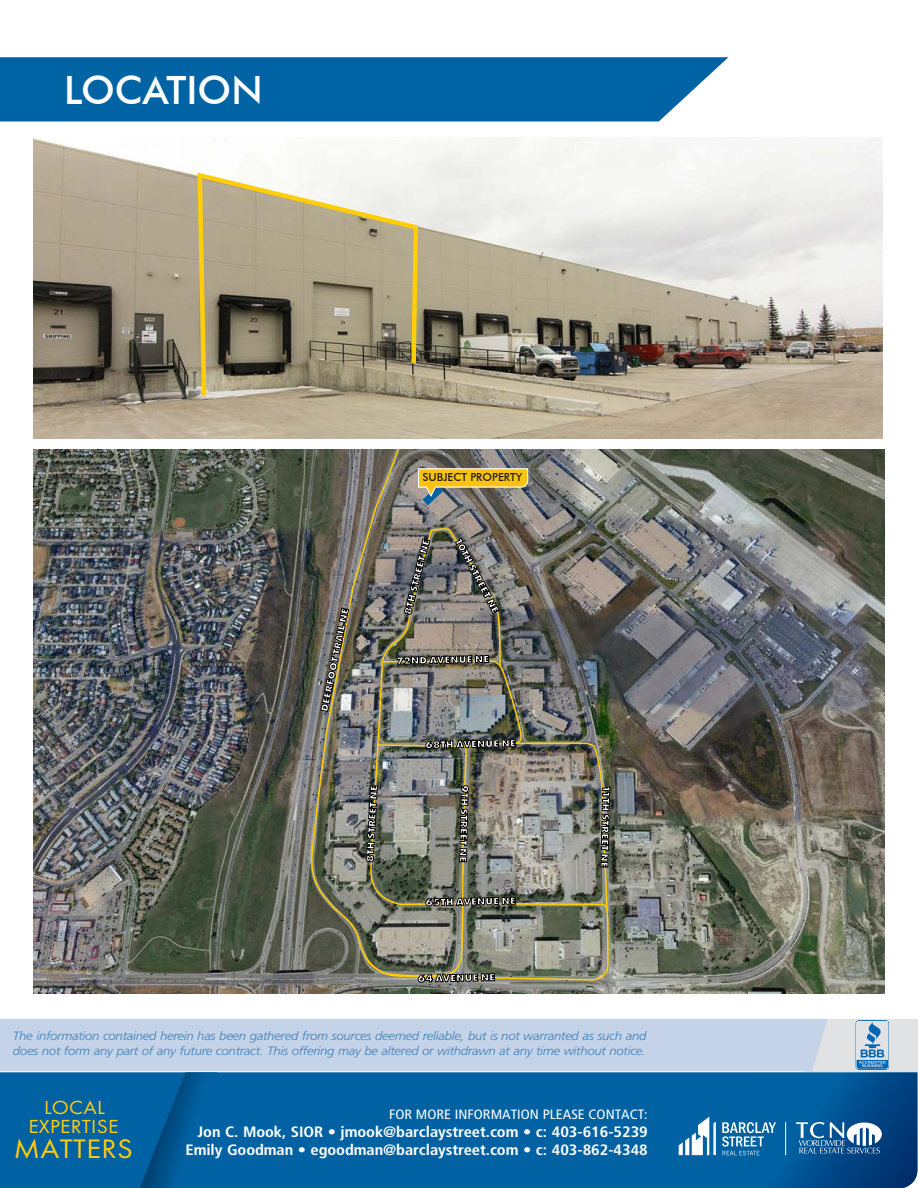
<style>
.page{position:relative;width:918px;height:1188px;background:#fff}
.page>*{position:absolute;margin:0;border:0;box-sizing:border-box;transform-origin:0 0}
.t1{font:500 39px "Futura BT";color:#fff}
.t2{font:27.75px "Futura PT";letter-spacing:.01em;color:#fece08;scale:1.1 1}
.t3{font:19.65px "Futura PT";letter-spacing:.01em;color:#fece08;scale:1.1 1}
.t4{font:700 condensed 15px "Frutiger";letter-spacing:-.005em;color:#fff;scale:1.1 1}
.t5{font:condensed 13.5px "Frutiger";color:#fff;scale:1.1 1}
.t6{font:italic 300 12px/15px "Frutiger";letter-spacing:-.02em;color:#3f82ba;scale:1.1 1}
.t7{font:500 11.1px "Futura BT";color:#231f20}
.t8{font:800 10.5px "Futura PT";color:#fff}
</style>
<div class="page">
<img style="left:34px;top:137px;width:849px;height:301px">
<svg style="left:0;top:1019px;width:917px;height:169px;background:#4185b7"></svg>
<hr style="left:785px;top:1122px;width:1px;height:33px;background:#fff">
<svg style="left:0;top:57px;width:728px;height:65px;background:#0e6ca9"></svg>
<svg style="left:195px;top:170px;width:225px;height:230px;background:#aba183"></svg>
<img style="left:34px;top:449px;width:850px;height:545px">
<img style="left:308px;top:449px;width:160px;height:529px">
<svg style="left:363px;top:744px;width:246px;height:237px;background:#8b8b79"></svg>
<svg style="left:418px;top:973px;width:77px;height:21px;background:#666658"></svg>
<svg style="left:320px;top:608px;width:29px;height:104px;background:#6d695c"></svg>
<img style="left:366px;top:527px;width:244px;height:406px">
<svg style="left:417px;top:468px;width:112px;height:37px;background:#bda554"></svg>
<p class="t1" style="left:64px;top:66px;width:200px">LOCATION</p>
<p class="t7" style="left:422px;top:471px;width:102px">SUBJECT PROPERTY</p>
<p class="t8" style="left:317px;top:710px;width:107px;rotate:-78deg">DEERFOOT TRAIL NE</p>
<p class="t8" style="left:363px;top:862px;width:79px;rotate:-87deg">8TH STREET NE</p>
<p class="t8" style="left:401px;top:613px;width:79px;rotate:-76deg">8TH STREET NE</p>
<p class="t8" style="left:463px;top:535px;width:85px;rotate:62deg">10TH STREET NE</p>
<p class="t8" style="left:396px;top:654px;width:94px;rotate:-1deg">72ND AVENUE NE</p>
<p class="t8" style="left:425px;top:738px;width:92px;rotate:-1deg">68TH AVENUE NE</p>
<p class="t8" style="left:471px;top:785px;width:79px;rotate:91deg">9TH STREET NE</p>
<p class="t8" style="left:425px;top:896px;width:92px;rotate:-1deg">65TH AVENUE NE</p>
<p class="t8" style="left:418px;top:972px;width:79px;rotate:-1deg">64 AVENUE NE</p>
<p class="t8" style="left:613px;top:785px;width:84px;rotate:91deg">11TH STREET NE</p>
<p class="t6" style="left:13px;top:1029px;width:577px">The information contained herein has been gathered from sources deemed reliable, but is not warranted as such and does not form any part of any future contract. This offering may be altered or withdrawn at any time without notice.</p>
<p class="t3" style="left:44px;top:1096px;width:57px">LOCAL</p>
<p class="t2" style="left:14px;top:1133px;width:110px">MATTERS</p>
<p class="t3" style="left:28px;top:1115px;width:83px">EXPERTISE</p>
<p class="t5" style="left:389px;top:1107px;width:237px">FOR MORE INFORMATION PLEASE CONTACT:</p>
<p class="t4" style="left:198px;top:1123px;width:411px">Jon C. Mook, SIOR • jmook@barclaystreet.com • c: 403-616-5239</p>
<p class="t4" style="left:186px;top:1141px;width:422px">Emily Goodman • egoodman@barclaystreet.com • c: 403-862-4348</p>
</div>
